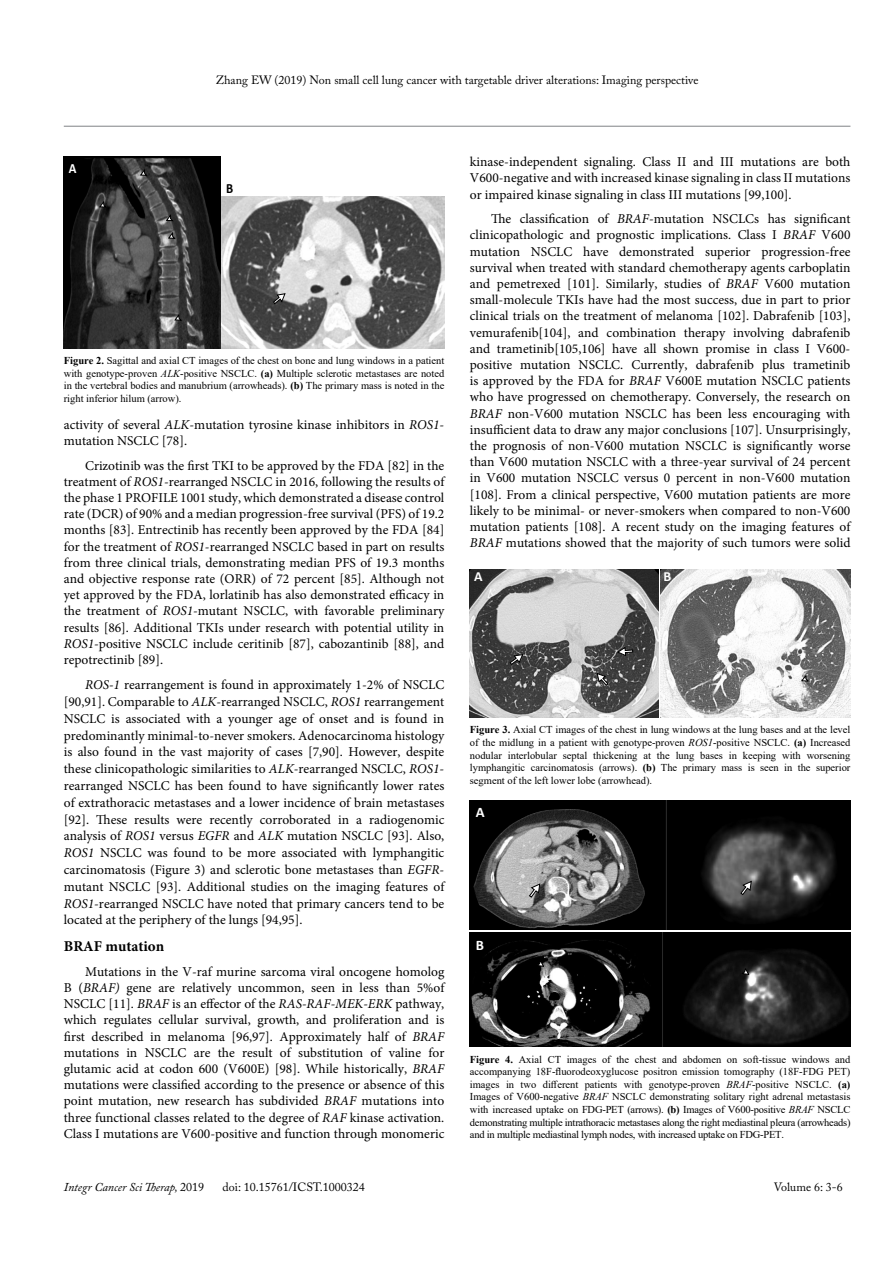
<style>
.page{position:relative;width:893px;height:1263px;background:#fff}
.page>*{position:absolute;margin:0;border:0;box-sizing:border-box;transform-origin:0 0}
.t1{font:700 15px "Minion Pro";color:#000}
.t2{font:700 14.55px "Calibri";color:#fff}
.t3{font:700 14.1px "Calibri";color:#fff;scale:.9 1}
.t4{font:700 14.1px "Calibri";color:#000;scale:.9 1}
.t5{font:700 13.95px "Calibri";color:#fff}
.t6{font:13.5px/16.2px "Minion Pro";color:#000;text-align:justify}
.t7{font:12px "Adobe Caslon Pro";color:#000}
.t8{font:italic 12px "Adobe Caslon Pro";color:#000}
.t9{font:10.5px/12.6px "Times New Roman";color:#000;text-align:justify}
.s1{font-weight:700}
.s2{font-style:italic}
.s3{font-style:normal}
</style>
<div class="page">
<hr style="left:64px;top:126px;width:786px;height:1px;background:#808285">
<img style="left:64px;top:156px;width:156px;height:192px">
<img style="left:222px;top:196px;width:222px;height:152px">
<svg style="left:140px;top:170px;width:7px;height:6px"></svg>
<svg style="left:273px;top:294px;width:12px;height:10px"></svg>
<svg style="left:166px;top:215px;width:7px;height:6px"></svg>
<svg style="left:168px;top:233px;width:7px;height:6px"></svg>
<svg style="left:175px;top:315px;width:6px;height:5px"></svg>
<svg style="left:100px;top:201px;width:6px;height:6px"></svg>
<img style="left:470px;top:569px;width:189px;height:148px">
<img style="left:661px;top:569px;width:189px;height:148px">
<svg style="left:510px;top:654px;width:13px;height:11px"></svg>
<svg style="left:597px;top:673px;width:11px;height:12px"></svg>
<svg style="left:618px;top:647px;width:15px;height:9px"></svg>
<svg style="left:801px;top:675px;width:7px;height:6px"></svg>
<img style="left:470px;top:801px;width:380px;height:129px">
<svg style="left:529px;top:884px;width:11px;height:13px"></svg>
<svg style="left:741px;top:881px;width:10px;height:14px"></svg>
<img style="left:470px;top:933px;width:380px;height:114px">
<svg style="left:537px;top:960px;width:7px;height:6px"></svg>
<svg style="left:742px;top:968px;width:7px;height:7px"></svg>
<p class="t7" style="left:216px;top:73px;width:484px">Zhang EW (2019) Non small cell lung cancer with targetable driver alterations: Imaging perspective</p>
<p class="t3" style="left:69px;top:158px;width:10px">A</p>
<p class="t4" style="left:226px;top:179px;width:9px">B</p>
<p class="t9" style="left:64px;top:354px;width:382px"><span class="s1">Figure 2.</span> Sagittal and axial CT images of the chest on bone and lung windows in a patient with genotype-proven <span class="s2">ALK-</span>positive NSCLC. <span class="s1">(a)</span> Multiple sclerotic metastases are noted in the vertebral bodies and manubrium (arrowheads). <span class="s1">(b)</span> The primary mass is noted in the right inferior hilum (arrow).</p>
<p class="t6" style="left:64px;top:416px;width:382px">activity of several <span class="s2">ALK</span>-mutation tyrosine kinase inhibitors in <span class="s2">ROS1</span>- mutation NSCLC [78].</p>
<p class="t6" style="left:64px;top:457px;width:382px;text-indent:21px">Crizotinib was the first TKI to be approved by the FDA [82] in the treatment of <span class="s2">ROS1</span>-rearranged NSCLC in 2016, following the results of the phase 1 PROFILE 1001 study, which demonstrated a disease control rate (DCR) of 90% and a median progression-free survival (PFS) of 19.2 months [83]. Entrectinib has recently been approved by the FDA [84] for the treatment of <span class="s2">ROS1</span>-rearranged NSCLC based in part on results from three clinical trials, demonstrating median PFS of 19.3 months and objective response rate (ORR) of 72 percent [85]. Although not yet approved by the FDA, lorlatinib has also demonstrated efficacy in the treatment of <span class="s2">ROS1</span>-mutant NSCLC, with favorable preliminary results [86]. Additional TKIs under research with potential utility in <span class="s2">ROS1</span>-positive NSCLC include ceritinib [87], cabozantinib [88], and repotrectinib [89].</p>
<p class="t6" style="left:64px;top:677px;width:382px;line-height:16.8px;text-indent:21px"><span class="s2">ROS-1</span> rearrangement is found in approximately 1-2% of NSCLC [90,91]. Comparable to <span class="s2">ALK</span>-rearranged NSCLC, <span class="s2">ROS1</span> rearrangement NSCLC is associated with a younger age of onset and is found in predominantly minimal-to-never smokers. Adenocarcinoma histology is also found in the vast majority of cases [7,90]. However, despite these clinicopathologic similarities to <span class="s2">ALK</span>-rearranged NSCLC, <span class="s2">ROS1</span>- rearranged NSCLC has been found to have significantly lower rates of extrathoracic metastases and a lower incidence of brain metastases [92]. These results were recently corroborated in a radiogenomic analysis of <span class="s2">ROS1</span> versus <span class="s2">EGFR</span> and <span class="s2">ALK</span> mutation NSCLC [93]. Also, <span class="s2">ROS1</span> NSCLC was found to be more associated with lymphangitic carcinomatosis (Figure 3) and sclerotic bone metastases than <span class="s2">EGFR&shy;</span>mutant NSCLC [93]. Additional studies on the imaging features of <span class="s2">ROS1</span>-rearranged NSCLC have noted that primary cancers tend to be located at the periphery of the lungs [94,95].</p>
<p class="t1" style="left:64px;top:936px;width:102px">BRAF mutation</p>
<p class="t6" style="left:64px;top:963px;width:382px;text-indent:21px">Mutations in the V-raf murine sarcoma viral oncogene homolog B (<span class="s2">BRAF)</span> gene are relatively uncommon, seen in less than 5%of NSCLC [11]. <span class="s2">BRAF</span> is an effector of the <span class="s2">RAS-RAF-MEK-ERK</span> pathway, which regulates cellular survival, growth, and proliferation and is first described in melanoma [96,97]. Approximately half of <span class="s2">BRAF </span>mutations in NSCLC are the result of substitution of valine for glutamic acid at codon 600 (V600E) [98]. While historically, <span class="s2">BRAF </span>mutations were classified according to the presence or absence of this point mutation, new research has subdivided <span class="s2">BRAF</span> mutations into three functional classes related to the degree of <span class="s2">RAF</span> kinase activation.<br>Class I mutations are V600-positive and function through monomeric</p>
<p class="t6" style="left:470px;top:154px;width:382px">kinase-independent signaling. Class II and III mutations are both V600-negative and with increased kinase signaling in class II mutations or impaired kinase signaling in class III mutations [99,100].</p>
<p class="t6" style="left:470px;top:211px;width:382px;text-indent:21px">The classification of <span class="s2">BRAF</span>-mutation NSCLCs has significant clinicopathologic and prognostic implications. Class I <span class="s2">BRAF</span> V600 mutation NSCLC have demonstrated superior progression-free survival when treated with standard chemotherapy agents carboplatin and pemetrexed [101]. Similarly, studies of <span class="s2">BRAF</span> V600 mutation small-molecule TKIs have had the most success, due in part to prior clinical trials on the treatment of melanoma [102]. Dabrafenib [103], vemurafenib[104], and combination therapy involving dabrafenib and trametinib[105,106] have all shown promise in class I V600- positive mutation NSCLC. Currently, dabrafenib plus trametinib is approved by the FDA for <span class="s2">BRAF</span> V600E mutation NSCLC patients who have progressed on chemotherapy. Conversely, the research on <span class="s2">BRAF</span> non-V600 mutation NSCLC has been less encouraging with insufficient data to draw any major conclusions [107]. Unsurprisingly, the prognosis of non-V600 mutation NSCLC is significantly worse than V600 mutation NSCLC with a three-year survival of 24 percent in V600 mutation NSCLC versus 0 percent in non-V600 mutation [108]. From a clinical perspective, V600 mutation patients are more likely to be minimal- or never-smokers when compared to non-V600 mutation patients [108]. A recent study on the imaging features of <span class="s2">BRAF</span> mutations showed that the majority of such tumors were solid</p>
<p class="t5" style="left:474px;top:567px;width:10px">A</p>
<p class="t5" style="left:663px;top:567px;width:9px">B</p>
<p class="t9" style="left:470px;top:723px;width:382px"><span class="s1">Figure 3.</span> Axial CT images of the chest in lung windows at the lung bases and at the level of the midlung in a patient with genotype-proven <span class="s2">ROS1-</span>positive NSCLC. <span class="s1">(a)</span> Increased nodular interlobular septal thickening at the lung bases in keeping with worsening lymphangitic carcinomatosis (arrows). <span class="s1">(b)</span> The primary mass is seen in the superior segment of the left lower lobe (arrowhead).</p>
<p class="t2" style="left:476px;top:802px;width:10px">A</p>
<p class="t2" style="left:476px;top:935px;width:10px">B</p>
<p class="t9" style="left:470px;top:1052px;width:382px"><span class="s1">Figure 4.</span> Axial CT images of the chest and abdomen on soft-tissue windows and accompanying 18F-fluorodeoxyglucose positron emission tomography (18F-FDG PET) images in two different patients with genotype-proven <span class="s2">BRAF</span>-positive NSCLC. <span class="s1">(a)<br></span>Images of V600-negative <span class="s2">BRAF</span> NSCLC demonstrating solitary right adrenal metastasis with increased uptake on FDG-PET (arrows). <span class="s1">(b)</span> Images of V600-positive <span class="s2">BRAF</span> NSCLC demonstrating multiple intrathoracic metastases along the right mediastinal pleura (arrowheads) and in multiple mediastinal lymph nodes, with increased uptake on FDG-PET.</p>
<p class="t8" style="left:64px;top:1180px;width:142px">Integr Cancer Sci Therap, <span class="s3">2019</span></p>
<p class="t7" style="left:223px;top:1180px;width:144px">doi: 10.15761/ICST.1000324</p>
<p class="t7" style="left:774px;top:1180px;width:71px">Volume 6: 3-6</p>
</div>
